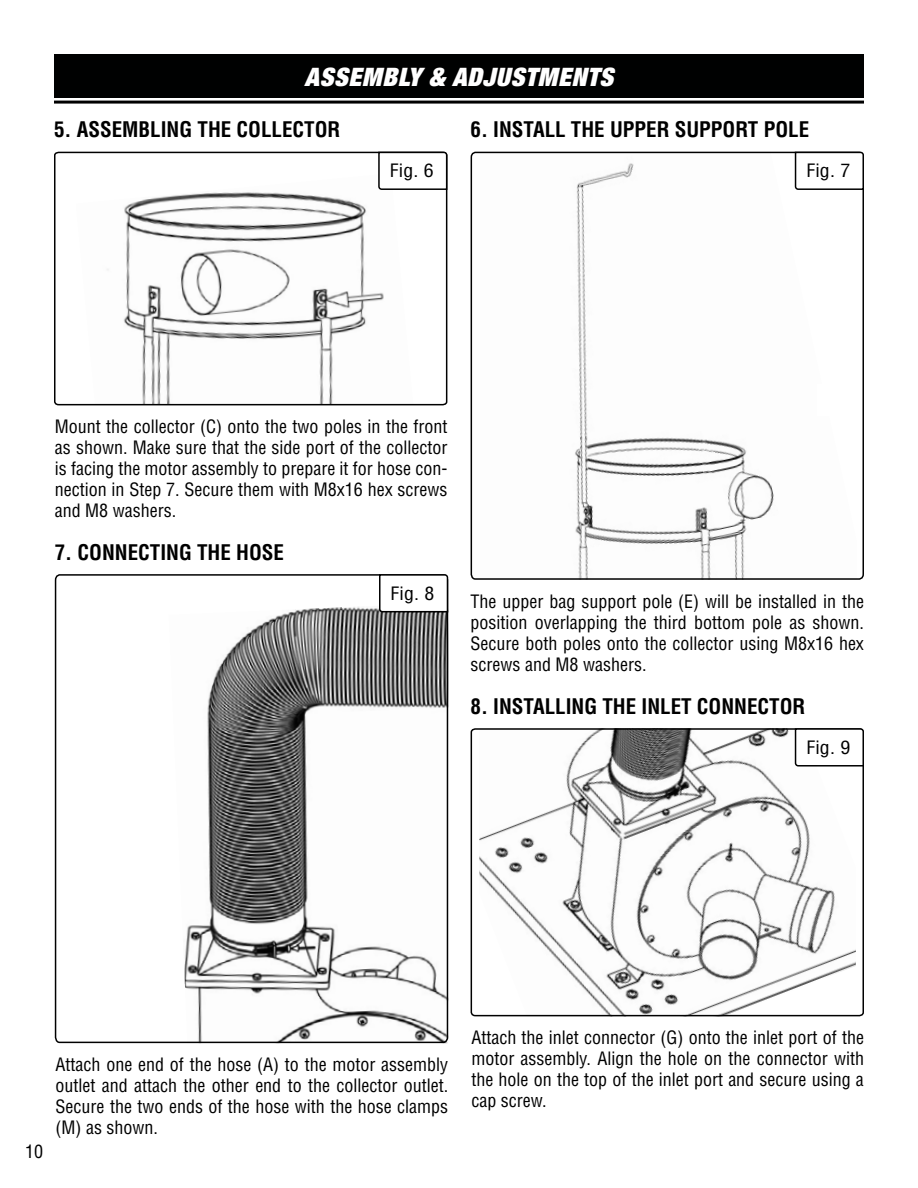
<style>
.page{position:relative;width:918px;height:1188px;background:#fff}
.page>*{position:absolute;margin:0;border:0;box-sizing:border-box;transform-origin:0 0}
.t1{font:italic 900 expanded 25.5px "Helvetica Neue";letter-spacing:.025em;color:#fff}
.t2{font:700 condensed 21px "Helvetica LT Std";color:#000}
.t3{font:condensed 18px/21px "Helvetica LT Std";color:#000;text-align:justify}
.t4{font:condensed 18px "Helvetica LT Std";color:#000;scale:1.1 1}
</style>
<div class="page">
<img style="left:479px;top:731px;width:377px;height:282px">
<div style="left:54px;top:54px;width:810px;height:44px;background:#000101"></div>
<hr style="left:54px;top:101px;width:810px;height:3px;background:#000">
<svg style="left:54px;top:151px;width:394px;height:255px"></svg>
<svg style="left:377px;top:151px;width:71px;height:40px"></svg>
<svg style="left:470px;top:151px;width:394px;height:429px"></svg>
<svg style="left:794px;top:151px;width:70px;height:40px"></svg>
<svg style="left:54px;top:574px;width:395px;height:470px"></svg>
<svg style="left:378px;top:574px;width:71px;height:39px"></svg>
<div style="left:471px;top:728px;width:393px;height:288px;border:2px solid #000;border-radius:4px"></div>
<svg style="left:794px;top:728px;width:70px;height:39px"></svg>
<h1 class="t1" style="left:305px;top:61px;width:310px">ASSEMBLY &amp; ADJUSTMENTS</h1>
<p class="t2" style="left:54px;top:117px;width:288px">5. ASSEMBLING THE COLLECTOR</p>
<p class="t4" style="left:390px;top:159px;width:41px">Fig. 6</p>
<p class="t2" style="left:471px;top:117px;width:340px">6. INSTALL THE UPPER SUPPORT POLE</p>
<p class="t4" style="left:806px;top:159px;width:41px">Fig. 7</p>
<p class="t3" style="left:55px;top:415px;width:394px">Mount the collector (C) onto the two poles in the front as shown. Make sure that the side port of the collector is facing the motor assembly to prepare it for hose con&shy;nection in Step 7. Secure them with M8x16 hex screws and M8 washers.</p>
<p class="t2" style="left:55px;top:539px;width:231px">7. CONNECTING THE HOSE</p>
<p class="t4" style="left:391px;top:582px;width:41px">Fig. 8</p>
<p class="t3" style="left:471px;top:590px;width:395px">The upper bag support pole (E) will be installed in the position overlapping the third bottom pole as shown.<br>Secure both poles onto the collector using M8x16 hex screws and M8 washers.</p>
<p class="t2" style="left:471px;top:693px;width:336px">8. INSTALLING THE INLET CONNECTOR</p>
<p class="t4" style="left:806px;top:736px;width:41px">Fig. 9</p>
<p class="t3" style="left:25px;top:1141px;width:19px">10</p>
<p class="t3" style="left:56px;top:1054px;width:394px">Attach one end of the hose (A) to the motor assembly outlet and attach the other end to the collector outlet.<br>Secure the two ends of the hose with the hose clamps (M) as shown.</p>
<p class="t3" style="left:471px;top:1027px;width:394px">Attach the inlet connector (G) onto the inlet port of the motor assembly. Align the hole on the connector with the hole on the top of the inlet port and secure using a cap screw.</p>
</div>
